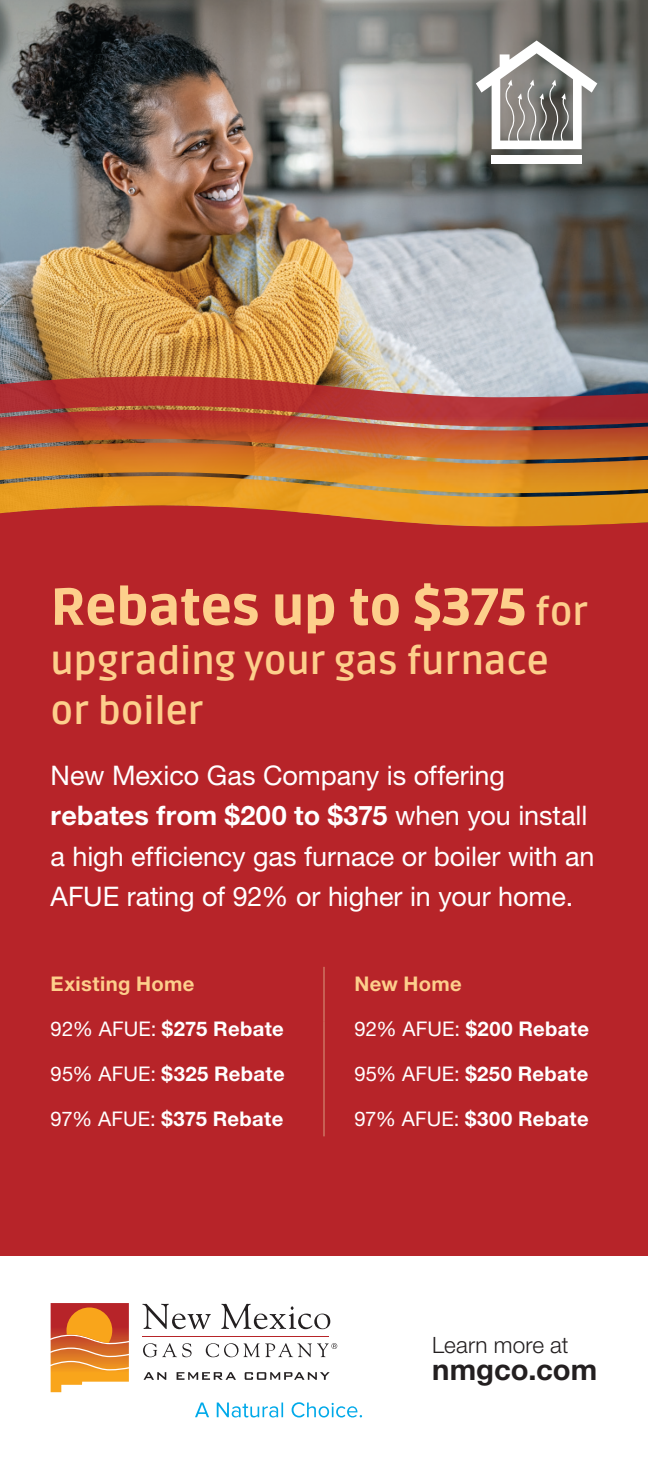
<style>
.page{position:relative;width:648px;height:1458px;background:#fff}
.page>*{position:absolute;margin:0;border:0;box-sizing:border-box;transform-origin:0 0}
.t1{font:900 51.75px "Ruda";letter-spacing:-.005em;color:#fdcf8c}
.t2{font:700 38.25px/49.5px "Ruda";letter-spacing:-.005em;color:#fdcf8c}
.body_black{font:700 29.25px "Helvetica Neue LT Std";color:#231f20}
.body_white{font:27px/40.5px "Helvetica Neue LT Std";letter-spacing:-.005em;color:#fff}
.body_black-2{font:300 22.5px "Helvetica Neue LT Std";letter-spacing:.005em;color:#231f20}
.table_body{font:700 20.25px "Helvetica Neue LT Std";letter-spacing:.015em;color:#fff}
.table_H1{font:700 20.25px "Helvetica Neue LT Std";letter-spacing:.02em;color:#fdcf8c}
.s1{font-weight:700;font-size:38.25px}
.s2{font-weight:700}
.s3{font-weight:400}
</style>
<div class="page">
<div style="left:0;top:308px;width:648px;height:948px;background:#b72429"></div>
<svg style="left:195px;top:1403px;width:14px;height:14px"></svg>
<svg style="left:217px;top:1403px;width:66px;height:15px"></svg>
<svg style="left:292px;top:1402px;width:70px;height:16px"></svg>
<svg style="left:142px;top:1303px;width:69px;height:26px"></svg>
<svg style="left:221px;top:1303px;width:109px;height:26px"></svg>
<svg style="left:143px;top:1343px;width:49px;height:14px"></svg>
<svg style="left:206px;top:1343px;width:32px;height:14px"></svg>
<svg style="left:244px;top:1343px;width:93px;height:14px"></svg>
<hr style="left:143px;top:1336px;width:186px;height:1px;background:#b72429">
<svg style="left:51px;top:1303px;width:78px;height:89px;background:#e18540"></svg>
<svg style="left:144px;top:1372px;width:22px;height:8px"></svg>
<svg style="left:177px;top:1372px;width:59px;height:8px"></svg>
<svg style="left:245px;top:1372px;width:85px;height:8px"></svg>
<img style="left:0;top:0;width:648px;height:376px">
<hr style="left:323px;top:967px;width:2px;height:55px;background:#d68d76">
<hr style="left:323px;top:1022px;width:2px;height:114px;background:#d68d76">
<img style="left:0;top:376px;width:648px;height:151px">
<svg style="left:476px;top:40px;width:121px;height:109px"></svg>
<div style="left:492px;top:155px;width:90px;height:8px;background:#fff"></div>
<h2 class="t1" style="left:51px;top:577px;width:539px">Rebates up to $375 <span class="s1">for</span></h2>
<h2 class="t2" style="left:51px;top:637px;width:500px">upgrading your gas furnace or boiler</h2>
<p class="body_white" style="left:51px;top:754px;width:545px">New Mexico Gas Company is offering <span class="s2">rebates from $200 to $375</span> when you install a high efficiency gas furnace or boiler with an AFUE rating of 92% or higher in your home.</p>
<p class="table_H1" style="left:51px;top:972px;width:145px">Existing Home</p>
<p class="table_H1" style="left:354px;top:972px;width:109px">New Home</p>
<p class="table_body" style="left:51px;top:1017px;width:235px"><span class="s3">92% AFUE:</span> $275 Rebate</p>
<p class="table_body" style="left:51px;top:1062px;width:236px"><span class="s3">95% AFUE:</span> $325 Rebate</p>
<p class="table_body" style="left:51px;top:1107px;width:234px"><span class="s3">97% AFUE:</span> $375 Rebate</p>
<p class="table_body" style="left:354px;top:1017px;width:236px"><span class="s3">92% AFUE:</span> $200 Rebate</p>
<p class="table_body" style="left:354px;top:1062px;width:235px"><span class="s3">95% AFUE:</span> $250 Rebate</p>
<p class="table_body" style="left:354px;top:1107px;width:236px"><span class="s3">97% AFUE:</span> $300 Rebate</p>
<p class="body_black-2" style="left:432px;top:1331px;width:138px">Learn more at</p>
<p class="body_black" style="left:432px;top:1351px;width:167px">nmgco.com</p>
</div>
